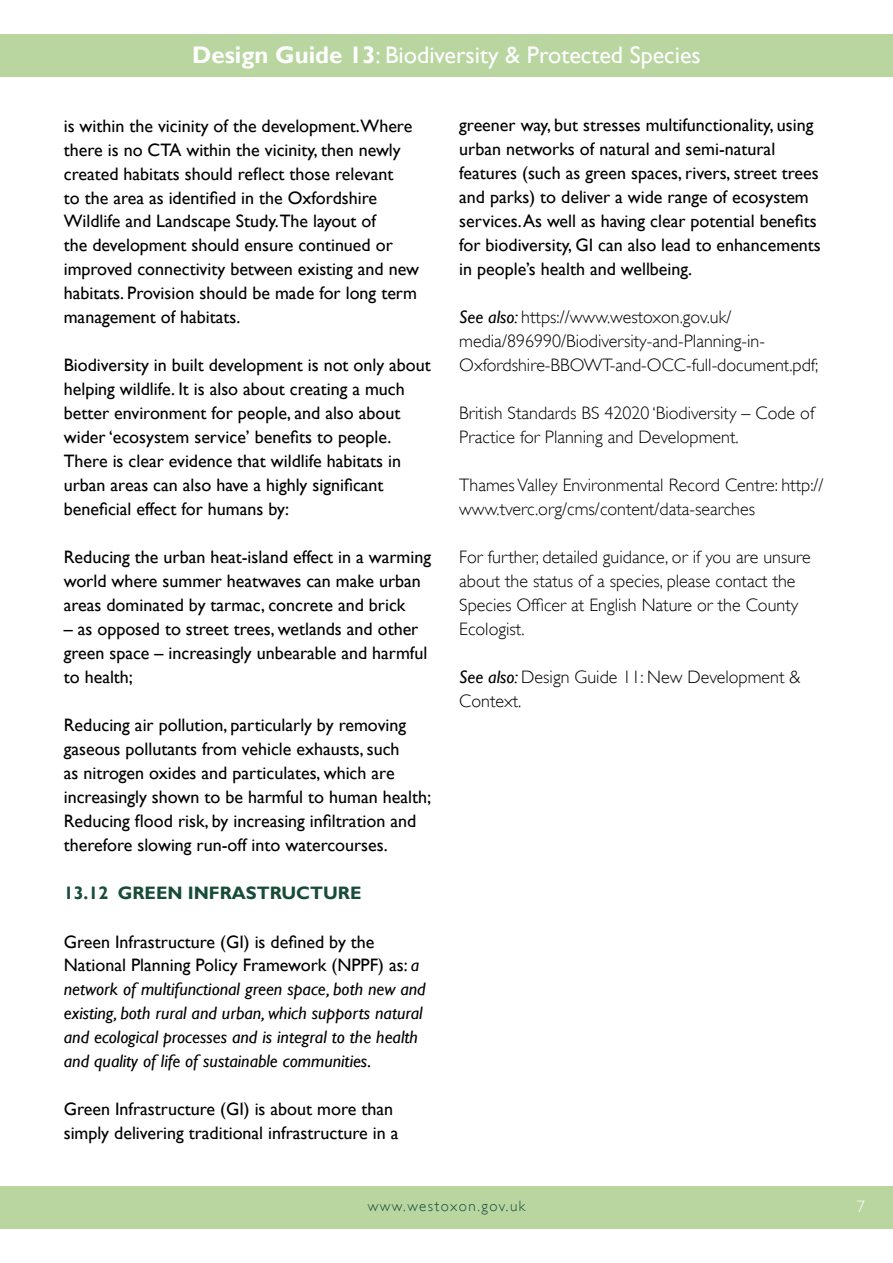
<style>
.page{position:relative;width:893px;height:1263px;background:#fff}
.page>*{position:absolute;margin:0;border:0;box-sizing:border-box;transform-origin:0 0}
.t1{font:24px "Gill Sans";color:#fff}
.t2{font:18px/24px "Gill Sans";color:#000}
.t3{font:300 18px/24px "Gill Sans";color:#000}
.t4{font:italic 18px/24px "Gill Sans";color:#000}
.t5{font:700 18px "Gill Sans";color:#174c38}
.t6{font:300 16.5px "Gill Sans";color:#fff}
.t7{font:300 15px "Gill Sans";letter-spacing:.1em;color:#174c38}
.s1{font-weight:700}
.s2{font-style:normal}
.s3{font-weight:400;font-style:italic}
</style>
<div class="page">
<div style="left:0;top:1186px;width:893px;height:43px;background:#b9d5a0"></div>
<div style="left:0;top:34px;width:893px;height:43px;background:#b9d5a0"></div>
<h1 class="t1" style="left:192px;top:41px;width:510px"><span class="s1">Design Guide 13</span>: Biodiversity &amp; Protected Species</h1>
<p class="t2" style="left:64px;top:114px;width:357px">is within the vicinity of the development.Where there is no CTA within the vicinity, then newly created habitats should reflect those relevant<br>to the area as identified in the Oxfordshire Wildlife and Landscape Study.The layout of<br>the development should ensure continued or improved connectivity between existing and new habitats. Provision should be made for long term management of habitats.</p>
<p class="t2" style="left:64px;top:354px;width:369px">Biodiversity in built development is not only about helping wildlife. It is also about creating a much better environment for people, and also about wider ‘ecosystem service’ benefits to people.<br>There is clear evidence that wildlife habitats in urban areas can also have a highly significant beneficial effect for humans by:</p>
<p class="t2" style="left:64px;top:546px;width:369px">Reducing the urban heat-island effect in a warming world where summer heatwaves can make urban areas dominated by tarmac, concrete and brick</p>
<p class="t2" style="left:64px;top:618px;width:365px">– as opposed to street trees, wetlands and other green space – increasingly unbearable and harmful to health;</p>
<p class="t2" style="left:64px;top:714px;width:369px">Reducing air pollution, particularly by removing gaseous pollutants from vehicle exhausts, such<br>as nitrogen oxides and particulates, which are increasingly shown to be harmful to human health; Reducing flood risk, by increasing infiltration and therefore slowing run-off into watercourses.</p>
<p class="t5" style="left:64px;top:882px;width:299px">13.12 GREEN INFRASTRUCTURE</p>
<p class="t4" style="left:64px;top:930px;width:363px"><span class="s2">Green Infrastructure (GI) is defined by the National Planning Policy Framework (NPPF) as:</span> a network of multifunctional green space, both new and existing, both rural and urban, which supports natural and ecological processes and is integral to the health and quality of life of sustainable communities<span class="s2">.</span></p>
<p class="t2" style="left:64px;top:1098px;width:336px">Green Infrastructure (GI) is about more than simply delivering traditional infrastructure in a</p>
<p class="t2" style="left:459px;top:114px;width:363px">greener way, but stresses multifunctionality, using urban networks of natural and semi-natural features (such as green spaces, rivers, street trees and parks) to deliver a wide range of ecosystem services. As well as having clear potential benefits for biodiversity, GI can also lead to enhancements in people’s health and wellbeing.</p>
<p class="t3" style="left:459px;top:305px;width:361px"><span class="s3">See also:</span> https://www.westoxon.gov.uk/ media/896990/Biodiversity-and-Planning-in-<br>Oxfordshire-BBOWT-and-OCC-full-document.pdf;</p>
<p class="t3" style="left:459px;top:401px;width:357px">British Standards BS 42020 ‘Biodiversity – Code of<br>Practice for Planning and Development.</p>
<p class="t3" style="left:459px;top:473px;width:366px">Thames Valley Environmental Record Centre: http:// www.tverc.org/cms/content/data-searches</p>
<p class="t3" style="left:459px;top:545px;width:353px">For further, detailed guidance, or if you are unsure about the status of a species, please contact the Species Officer at English Nature or the County Ecologist.</p>
<p class="t3" style="left:459px;top:665px;width:343px"><span class="s3">See also:</span> Design Guide 11: New Development &amp;<br>Context.</p>
<p class="t7" style="left:368px;top:1197px;width:159px">www.westoxon.gov.uk</p>
<p class="t6" style="left:857px;top:1197px;width:10px">7</p>
</div>
